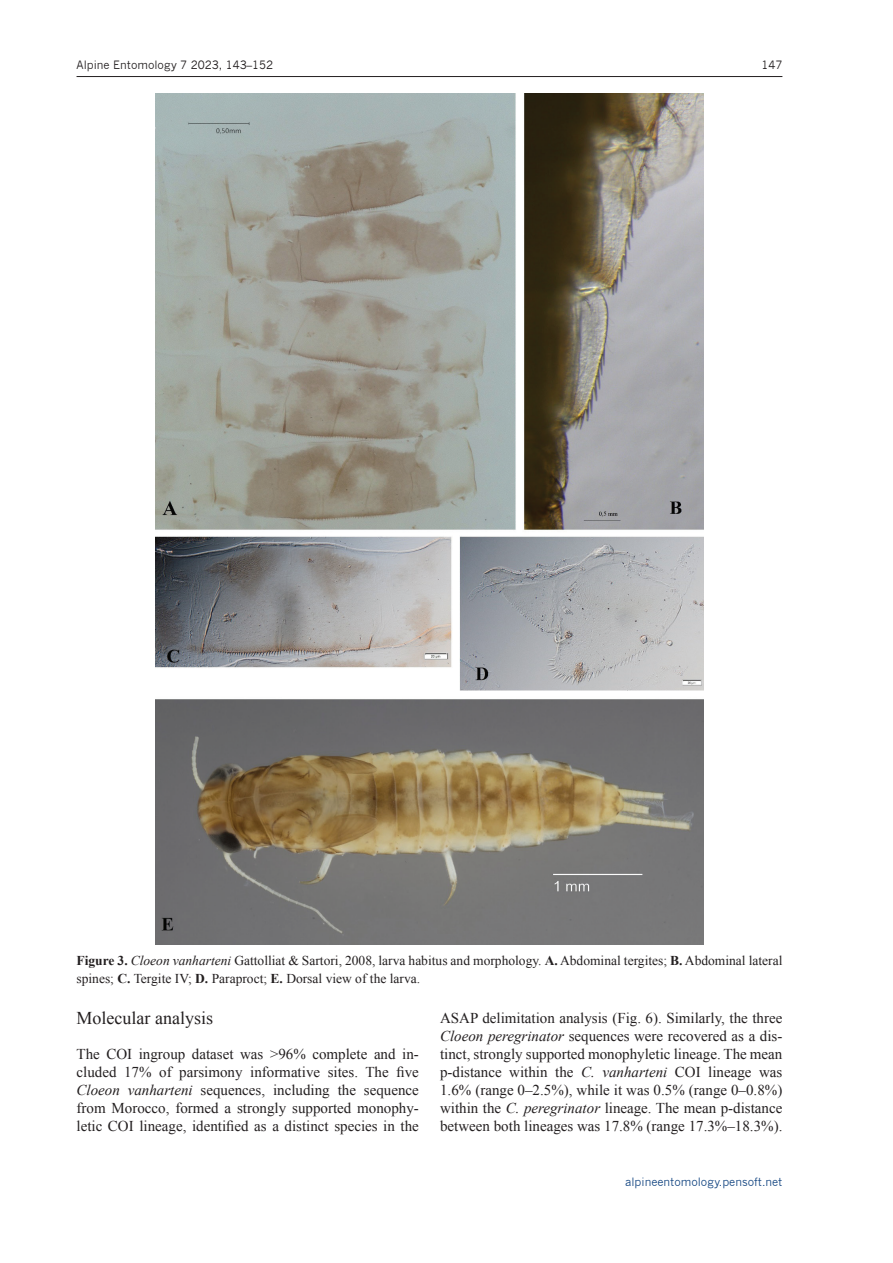
<style>
.page{position:relative;width:893px;height:1263px;background:#fff}
.page>*{position:absolute;margin:0;border:0;box-sizing:border-box;transform-origin:0 0}
.H_2{font:18px "Times New Roman";color:#231f20}
.Body_text_-_no_inden{font:15px/18px "Times New Roman";color:#231f20;text-align:justify}
.FIG_Caption{font:13.5px/18px "Times New Roman";color:#231f20}
.t1{font:11.25px "News Gothic";color:#231f20}
.t2{font:11.25px "News Gothic";color:#144682}
.s1{font-weight:700}
.s2{font-style:italic}
</style>
<div class="page">
<hr style="left:77px;top:76px;width:705px;height:1px;background:#231f20">
<img style="left:156px;top:94px;width:547px;height:851px">
<p class="t1" style="left:77px;top:58px;width:198px">Alpine Entomology 7 2023, 143–152</p>
<p class="t1" style="left:761px;top:58px;width:23px">147</p>
<p class="FIG_Caption" style="left:77px;top:951px;width:707px"><span class="s1">Figure 3.</span> <span class="s2">Cloeon vanharteni</span> Gattolliat &amp; Sartori, 2008, larva habitus and morphology. <span class="s1">A.</span> Abdominal tergites; <span class="s1">B.</span> Abdominal lateral spines; <span class="s1">C.</span> Tergite IV; <span class="s1">D.</span> Paraproct; <span class="s1">E.</span> Dorsal view of the larva.</p>
<p class="H_2" style="left:77px;top:1006px;width:138px">Molecular analysis</p>
<p class="Body_text_-_no_inden" style="left:77px;top:1045px;width:344px">The COI ingroup dataset was &gt;96% complete and in&shy;cluded 17% of parsimony informative sites. The five <span class="s2">Cloeon vanharteni</span> sequences, including the sequence from Morocco, formed a strongly supported monophy&shy;letic COI lineage, identified as a distinct species in the</p>
<p class="Body_text_-_no_inden" style="left:440px;top:1009px;width:344px">ASAP delimitation analysis (Fig. 6). Similarly, the three <span class="s2">Cloeon peregrinator</span> sequences were recovered as a dis&shy;tinct, strongly supported monophyletic lineage. The mean p-distance within the <span class="s2">C. vanharteni</span> COI lineage was 1.6% (range 0–2.5%), while it was 0.5% (range 0–0.8%) within the <span class="s2">C. peregrinator</span> lineage. The mean p-distance between both lineages was 17.8% (range 17.3%–18.3%).</p>
<p class="t2" style="left:625px;top:1175px;width:159px">alpineentomology.pensoft.net</p>
</div>
